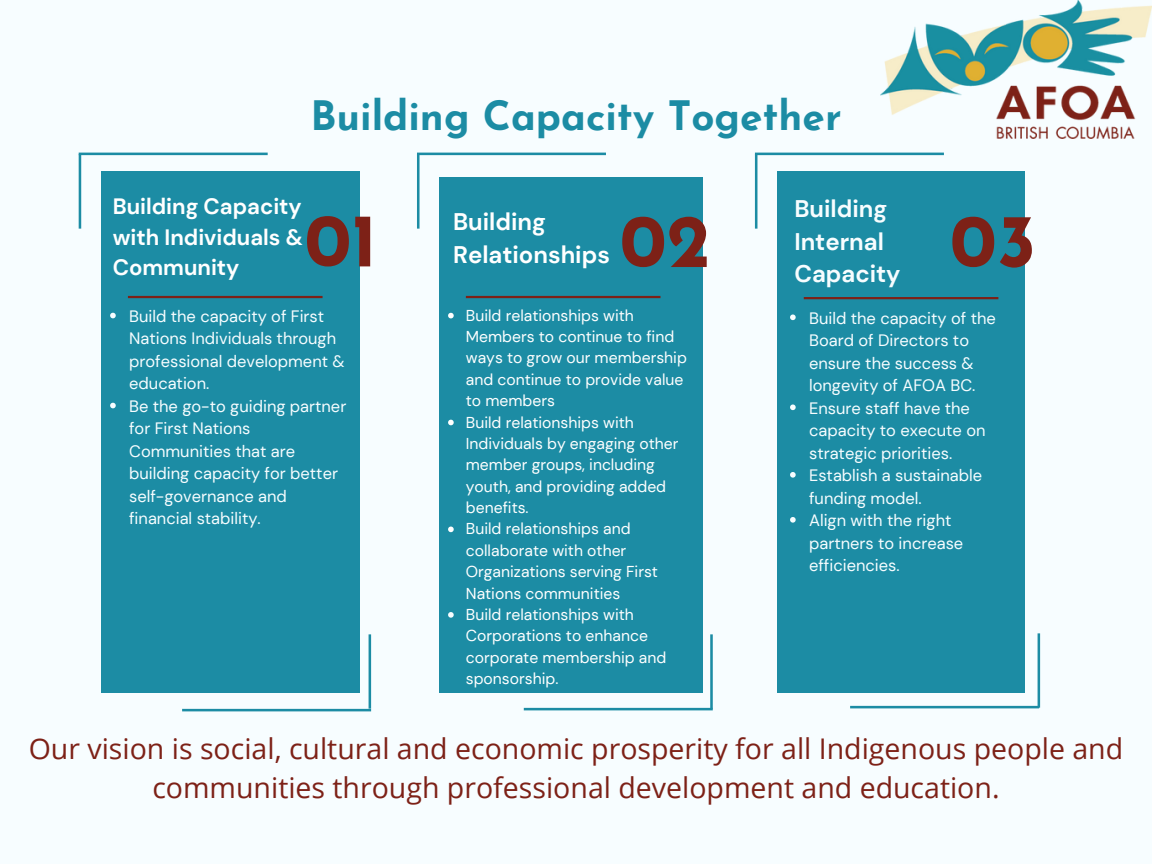
<style>
.page{position:relative;width:1152px;height:864px;background:#f7fdff}
.page>*{position:absolute;margin:0;border:0;box-sizing:border-box;transform-origin:0 0}
.t1{font:700 75px "Josefin Sans";color:#7d2117}
.t2{font:700 40.5px "Josefin Sans";color:#1c8ca4}
.t3{font:28.5px/39.3px "Open Sans";color:#7d2117;text-align:center}
.t4{font:700 24px/32.7px "DM Sans";color:#f7fdff}
.t5{font:700 24px/32.7px "DM Sans";color:#fff}
.t6{font:700 22.2px/30.3px "DM Sans";color:#fff;text-align:justify}
.t7{font:16.5px/22.5px "DM Sans";color:#f7fdff}
.t8{font:15.75px/21.3px "DM Sans";color:#fff}
</style>
<div class="page">
<div style="left:101px;top:171px;width:259px;height:522px;background:#1c8ca4"></div>
<hr style="left:79px;top:153px;width:189px;height:2px;background:#1c8ca4">
<hr style="left:79px;top:154px;width:2px;height:75px;background:#1c8ca4">
<hr style="left:182px;top:709px;width:189px;height:2px;background:#1c8ca4">
<hr style="left:369px;top:634px;width:2px;height:75px;background:#1c8ca4">
<div style="left:439px;top:178px;width:263px;height:515px;background:#1c8ca4"></div>
<hr style="left:417px;top:153px;width:189px;height:2px;background:#1c8ca4">
<hr style="left:417px;top:154px;width:2px;height:75px;background:#1c8ca4">
<hr style="left:524px;top:708px;width:189px;height:2px;background:#1c8ca4">
<hr style="left:710px;top:634px;width:3px;height:75px;background:#1c8ca4">
<div style="left:777px;top:171px;width:247px;height:522px;background:#1c8ca4"></div>
<hr style="left:755px;top:153px;width:189px;height:2px;background:#1c8ca4">
<hr style="left:755px;top:154px;width:2px;height:75px;background:#1c8ca4">
<hr style="left:850px;top:706px;width:189px;height:2px;background:#1c8ca4">
<hr style="left:1038px;top:633px;width:2px;height:75px;background:#1c8ca4">
<hr style="left:128px;top:296px;width:195px;height:2px;background:#7d2117">
<hr style="left:466px;top:296px;width:195px;height:2px;background:#7d2117">
<hr style="left:804px;top:297px;width:194px;height:2px;background:#7d2117">
<img style="left:881px;top:0;width:271px;height:138px">
<svg style="left:110px;top:313px;width:6px;height:5px"></svg>
<svg style="left:110px;top:403px;width:6px;height:5px"></svg>
<svg style="left:448px;top:313px;width:6px;height:5px"></svg>
<svg style="left:448px;top:420px;width:6px;height:5px"></svg>
<svg style="left:448px;top:527px;width:6px;height:5px"></svg>
<svg style="left:448px;top:612px;width:6px;height:6px"></svg>
<svg style="left:790px;top:315px;width:6px;height:5px"></svg>
<svg style="left:790px;top:405px;width:6px;height:5px"></svg>
<svg style="left:790px;top:472px;width:6px;height:6px"></svg>
<svg style="left:790px;top:517px;width:6px;height:6px"></svg>
<h2 class="t2" style="left:310px;top:100px;width:533px">Building Capacity Together</h2>
<h3 class="t6" style="left:113px;top:192px;width:192px">Building Capacity with Individuals &amp; Community</h3>
<p class="t7" style="left:129px;top:305px;width:219px">Build the capacity of First<br>Nations Individuals through professional development &amp; education.<br>Be the go-to guiding partner for First Nations<br>Communities that are building capacity for better self-governance and financial stability.</p>
<h3 class="t4" style="left:794px;top:193px;width:108px">Building<br>Internal<br>Capacity</h3>
<p class="t7" style="left:809px;top:307px;width:188px">Build the capacity of the<br>Board of Directors to ensure the success &amp; longevity of AFOA BC.<br>Ensure staff have the capacity to execute on strategic priorities.<br>Establish a sustainable funding model.<br>Align with the right partners to increase efficiencies.</p>
<h3 class="t5" style="left:453px;top:205px;width:158px">Building<br>Relationships</h3>
<h1 class="t1" style="left:304px;top:210px;width:74px">01</h1>
<h1 class="t1" style="left:620px;top:211px;width:92px">02</h1>
<h1 class="t1" style="left:950px;top:211px;width:88px">03</h1>
<p class="t8" style="left:466px;top:305px;width:223px">Build relationships with<br>Members to continue to find ways to grow our membership and continue to provide value to members<br>Build relationships with<br>Individuals by engaging other member groups, including youth, and providing added benefits.<br>Build relationships and collaborate with other<br>Organizations serving First<br>Nations communities<br>Build relationships with<br>Corporations to enhance corporate membership and sponsorship.</p>
<h3 class="t3" style="left:29px;top:728px;width:1096px">Our vision is social, cultural and economic prosperity for all Indigenous people and communities through professional development and education.</h3>
</div>
